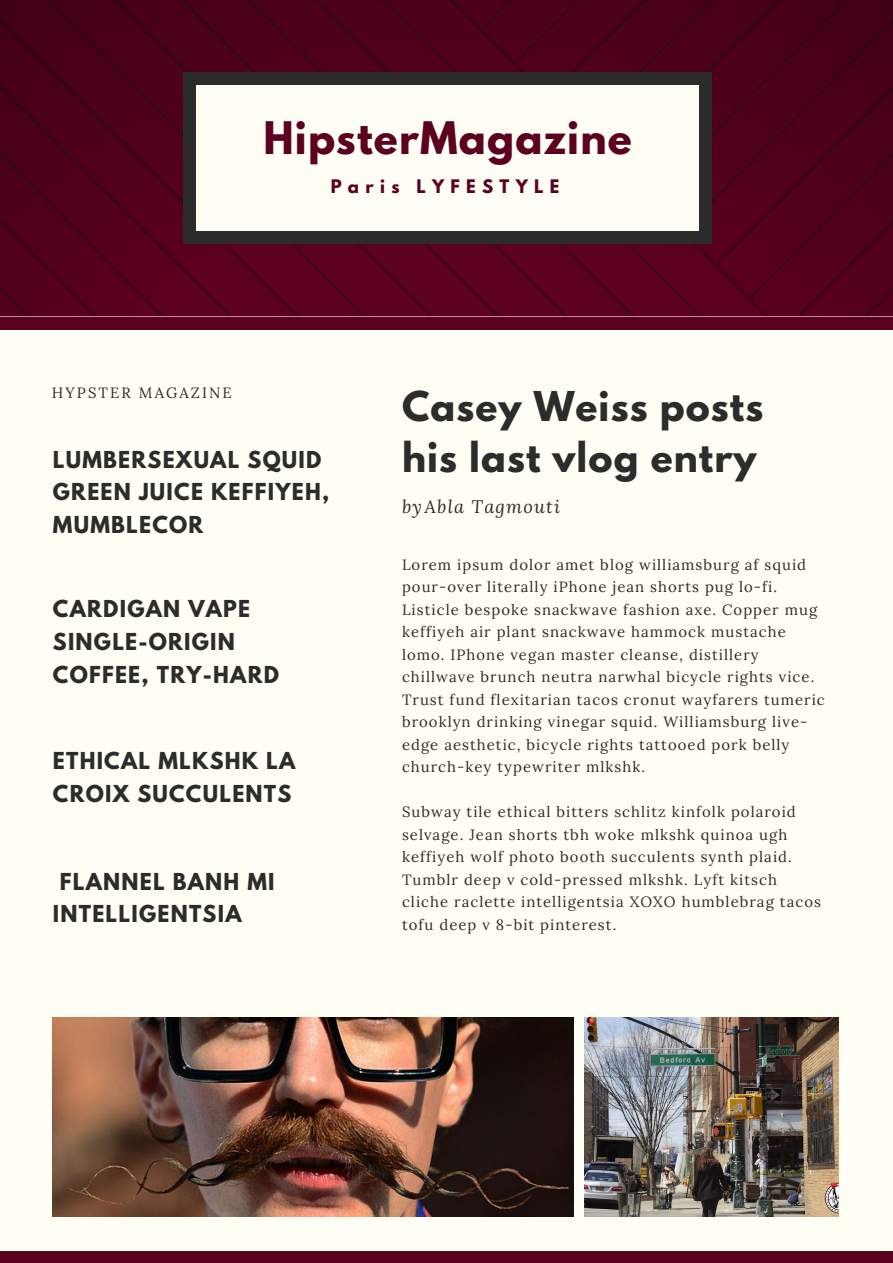
<style>
.page{position:relative;width:893px;height:1263px;background:#fff}
.page>*{position:absolute;margin:0;border:0;box-sizing:border-box;transform-origin:0 0}
.t1{font:700 39.75px "League Spartan";letter-spacing:.03em;color:#5c0120}
.t2{font:700 36.45px/50.7px "League Spartan";letter-spacing:.03em;color:#2c2c2c}
.t3{font:700 20.7px/32.7px "League Spartan";letter-spacing:.06em;color:#2c2c2c}
.t4{font:italic 18.15px "Lora";letter-spacing:.07em;color:#2c2c2c}
.t5{font:700 16.5px "League Spartan";letter-spacing:.38em;color:#5c0120}
.t6{font:14.85px/22.5px "Lora";letter-spacing:.07em;color:#2c2c2c}
.t7{font:14.85px "Lora";letter-spacing:.14em;color:#2c2c2c}
</style>
<div class="page">
<svg style="left:0;top:0;width:893px;height:316px;fill:#4f001b"></svg>
<div style="left:185px;top:81px;width:525px;height:154px;background:#fffef5"></div>
<div style="left:699px;top:231px;width:13px;height:12px;background:#2c2c2c"></div>
<div style="left:183px;top:84px;width:13px;height:148px;background:#2c2c2c"></div>
<div style="left:183px;top:231px;width:13px;height:12px;background:#2c2c2c"></div>
<div style="left:699px;top:84px;width:13px;height:148px;background:#2c2c2c"></div>
<div style="left:195px;top:231px;width:505px;height:12px;background:#2c2c2c"></div>
<div style="left:699px;top:72px;width:13px;height:12px;background:#2c2c2c"></div>
<div style="left:183px;top:72px;width:13px;height:12px;background:#2c2c2c"></div>
<div style="left:195px;top:72px;width:505px;height:12px;background:#2c2c2c"></div>
<div style="left:0;top:1251px;width:893px;height:12px;background:#5c0120"></div>
<div style="left:0;top:317px;width:893px;height:13px;background:#5c0120"></div>
<img style="left:53px;top:1018px;width:520px;height:198px">
<img style="left:584px;top:1018px;width:255px;height:198px">
<h1 class="t1" style="left:263px;top:118px;width:370px">HipsterMagazine</h1>
<p class="t5" style="left:331px;top:178px;width:230px">Paris LYFESTYLE</p>
<p class="t7" style="left:52px;top:383px;width:182px">HYPSTER MAGAZINE</p>
<h3 class="t3" style="left:53px;top:445px;width:278px">LUMBERSEXUAL SQUID<br>GREEN JUICE KEFFIYEH,<br>MUMBLECOR</h3>
<h3 class="t3" style="left:53px;top:595px;width:228px">CARDIGAN VAPE<br>SINGLE-ORIGIN<br>COFFEE, TRY-HARD</h3>
<h3 class="t3" style="left:53px;top:747px;width:244px">ETHICAL MLKSHK LA<br>CROIX SUCCULENTS</h3>
<h3 class="t3" style="left:53px;top:868px;width:223px;text-indent:7px">FLANNEL BANH MI<br>INTELLIGENTSIA</h3>
<h2 class="t2" style="left:402px;top:386px;width:363px">Casey Weiss posts his last vlog entry</h2>
<p class="t4" style="left:402px;top:496px;width:160px">byAbla Tagmouti</p>
<p class="t6" style="left:402px;top:553px;width:424px">Lorem ipsum dolor amet blog williamsburg af squid pour-over literally iPhone jean shorts pug lo-fi.<br>Listicle bespoke snackwave fashion axe. Copper mug keffiyeh air plant snackwave hammock mustache lomo. IPhone vegan master cleanse, distillery chillwave brunch neutra narwhal bicycle rights vice.<br>Trust fund flexitarian tacos cronut wayfarers tumeric brooklyn drinking vinegar squid. Williamsburg live&shy;edge aesthetic, bicycle rights tattooed pork belly church-key typewriter mlkshk.</p>
<p class="t6" style="left:402px;top:801px;width:420px">Subway tile ethical bitters schlitz kinfolk polaroid selvage. Jean shorts tbh woke mlkshk quinoa ugh keffiyeh wolf photo booth succulents synth plaid.<br>Tumblr deep v cold-pressed mlkshk. Lyft kitsch cliche raclette intelligentsia XOXO humblebrag tacos tofu deep v 8-bit pinterest.</p>
</div>
